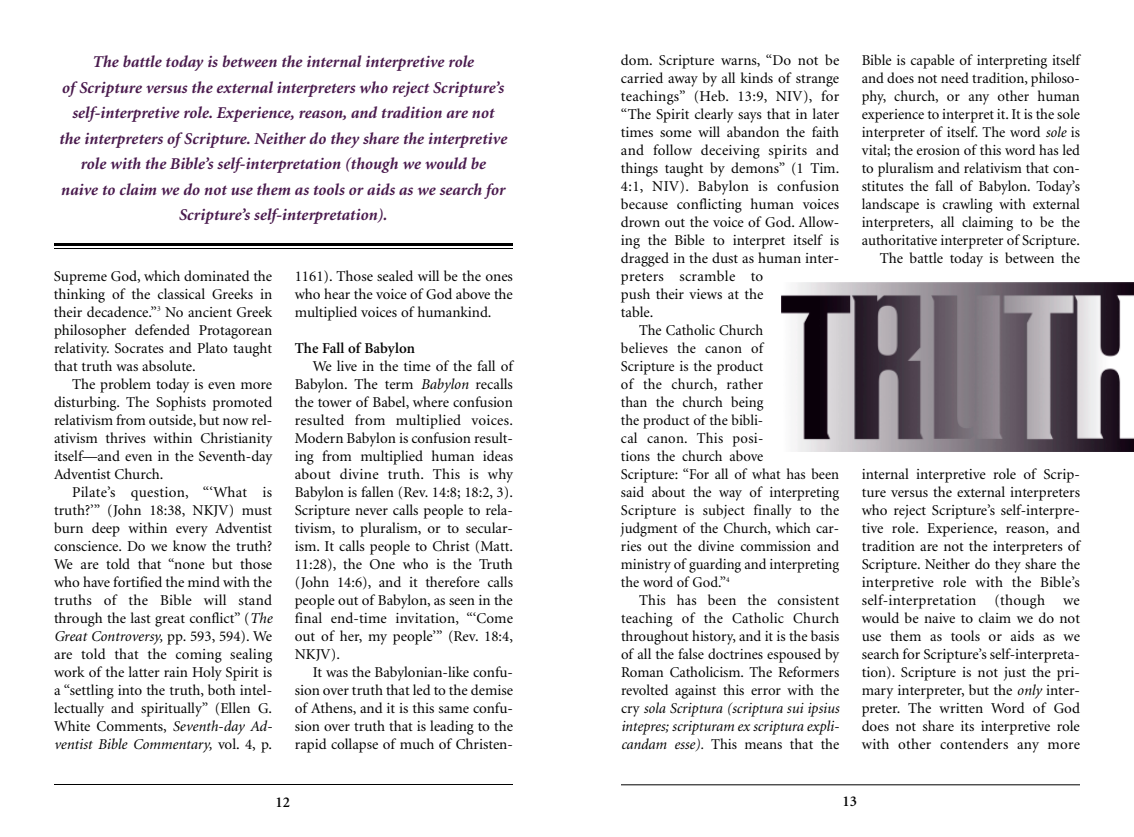
<style>
.page{position:relative;width:1134px;height:837px;background:#fff}
.page>*{position:absolute;margin:0;border:0;box-sizing:border-box;transform-origin:0 0}
.t1{font:italic 700 16.5px/25.5px "Minion";color:#491a4d;text-align:center}
.t2{font:15px/18px "Minion";color:#000;text-align:justify}
.t3{font:15px "Minion";letter-spacing:.02em;color:#000}
.t4{font:italic 15px "Minion";color:#000}
.t5{font:600 15px "Minion";color:#000}
.s1{font-style:italic}
.s2{font-style:normal}
</style>
<div class="page">
<hr style="left:621px;top:784px;width:459px;height:1px;background:#000">
<hr style="left:54px;top:784px;width:459px;height:1px;background:#000">
<hr style="left:54px;top:243px;width:459px;height:3px;background:#000">
<hr style="left:54px;top:248px;width:459px;height:1px;background:#000">
<img style="left:781px;top:283px;width:353px;height:168px">
<p class="t1" style="left:59px;top:51px;width:449px">The battle today is between the internal interpretive role<br>of Scripture versus the external interpreters who reject Scripture’s self-interpretive role. Experience, reason, and tradition are not<br>the interpreters of Scripture. Neither do they share the interpretive role with the Bible’s self-interpretation (though we would be<br>naive to claim we do not use them as tools or aids as we search for Scripture’s self-interpretation).</p>
<p class="t2" style="left:54px;top:268px;width:220px">Supreme God, which dominated the thinking of the classical Greeks in their decadence.”<sup>3</sup> No ancient Greek philosopher defended Protagorean relativity. Socrates and Plato taught that truth was absolute.</p>
<p class="t2" style="left:54px;top:376px;width:220px;text-indent:18px">The problem today is even more disturbing. The Sophists promoted relativism from outside, but now rel&shy;ativism thrives within Christianity itself—and even in the Seventh-day Adventist Church.</p>
<p class="t2" style="left:54px;top:484px;width:220px;text-indent:18px">Pilate’s question, “‘What is truth?’” (John 18:38, NKJV) must burn deep within every Adventist conscience. Do we know the truth?<br>We are told that “none but those who have fortified the mind with the truths of the Bible will stand through the last great conflict” (<span class="s1">The Great Controversy,</span> pp. 593, 594). We are told that the coming sealing work of the latter rain Holy Spirit is a “settling into the truth, both intel&shy;lectually and spiritually” (Ellen G.<br>White Comments, <span class="s1">Seventh-day Ad&shy;ventist Bible Commentary,</span> vol. 4, p.</p>
<p class="t2" style="left:295px;top:268px;width:220px">1161). Those sealed will be the ones who hear the voice of God above the multiplied voices of humankind.</p>
<p class="t5" style="left:295px;top:342px;width:122px">The Fall of Babylon</p>
<p class="t2" style="left:295px;top:358px;width:220px;text-indent:18px">We live in the time of the fall of Babylon. The term <span class="s1">Babylon</span> recalls the tower of Babel, where confusion resulted from multiplied voices.<br>Modern Babylon is confusion result&shy;ing from multiplied human ideas about divine truth. This is why Babylon is fallen (Rev. 14:8; 18:2, 3).<br>Scripture never calls people to rela&shy;tivism, to pluralism, or to secular&shy;ism. It calls people to Christ (Matt.<br>11:28), the One who is the Truth (John 14:6), and it therefore calls people out of Babylon, as seen in the final end-time invitation, “‘Come out of her, my people’” (Rev. 18:4, NKJV).</p>
<p class="t2" style="left:295px;top:664px;width:220px;text-indent:18px">It was the Babylonian-like confu&shy;sion over truth that led to the demise of Athens, and it is this same confu&shy;sion over truth that is leading to the rapid collapse of much of Christen-</p>
<p class="t5" style="left:275px;top:797px;width:16px">12</p>
<p class="t2" style="left:621px;top:52px;width:220px">dom. Scripture warns, “Do not be</p>
<p class="t2" style="left:621px;top:70px;width:220px">carried away by all kinds of strange</p>
<p class="t3" style="left:621px;top:90px;width:220px">teachings” (Heb. 13:9, NIV), for</p>
<p class="t2" style="left:621px;top:106px;width:220px">“The Spirit clearly says that in later</p>
<p class="t2" style="left:621px;top:124px;width:220px">times some will abandon the faith</p>
<p class="t3" style="left:621px;top:144px;width:220px">and follow deceiving spirits and</p>
<p class="t2" style="left:621px;top:160px;width:220px">things taught by demons” (1 Tim.</p>
<p class="t3" style="left:621px;top:180px;width:220px">4:1, NIV). Babylon is confusion</p>
<p class="t2" style="left:621px;top:196px;width:220px">because conflicting human voices</p>
<p class="t2" style="left:621px;top:214px;width:220px">drown out the voice of God. Allow-</p>
<p class="t2" style="left:621px;top:232px;width:220px">ing the Bible to interpret itself is</p>
<p class="t2" style="left:621px;top:250px;width:220px">dragged in the dust as human inter-</p>
<p class="t3" style="left:621px;top:270px;width:144px">preters scramble to</p>
<p class="t2" style="left:621px;top:286px;width:144px">push their views at the</p>
<p class="t2" style="left:621px;top:304px;width:34px">table.</p>
<p class="t2" style="left:639px;top:322px;width:126px">The Catholic Church</p>
<p class="t3" style="left:621px;top:342px;width:144px">believes the canon of</p>
<p class="t2" style="left:621px;top:358px;width:144px">Scripture is the product</p>
<p class="t3" style="left:621px;top:378px;width:144px">of the church, rather</p>
<p class="t2" style="left:621px;top:394px;width:144px">than the church being</p>
<p class="t2" style="left:621px;top:412px;width:144px">the product of the bibli-</p>
<p class="t3" style="left:621px;top:432px;width:144px">cal canon. This posi-</p>
<p class="t2" style="left:621px;top:448px;width:144px">tions the church above</p>
<p class="t2" style="left:621px;top:466px;width:220px">Scripture: “For all of what has been</p>
<p class="t2" style="left:621px;top:484px;width:220px">said about the way of interpreting</p>
<p class="t2" style="left:621px;top:502px;width:220px">Scripture is subject finally to the</p>
<p class="t2" style="left:621px;top:520px;width:220px">judgment of the Church, which car-</p>
<p class="t2" style="left:621px;top:538px;width:220px">ries out the divine commission and</p>
<p class="t2" style="left:621px;top:556px;width:220px">ministry of guarding and interpreting</p>
<p class="t2" style="left:621px;top:574px;width:110px">the word of God.”<sup>4</sup></p>
<p class="t3" style="left:639px;top:594px;width:202px">This has been the consistent</p>
<p class="t3" style="left:621px;top:612px;width:220px">teaching of the Catholic Church</p>
<p class="t2" style="left:621px;top:628px;width:220px">throughout history, and it is the basis</p>
<p class="t2" style="left:621px;top:646px;width:220px">of all the false doctrines espoused by</p>
<p class="t2" style="left:621px;top:664px;width:220px">Roman Catholicism. The Reformers</p>
<p class="t2" style="left:621px;top:682px;width:220px">revolted against this error with the</p>
<p class="t4" style="left:621px;top:702px;width:220px"><span class="s2">cry</span> sola Scriptura (scriptura sui ipsius</p>
<p class="t4" style="left:621px;top:720px;width:220px">intepres; scripturam ex scriptura expli-</p>
<p class="t2" style="left:621px;top:736px;width:220px"><span class="s1">candam esse).</span> This means that the</p>
<p class="t2" style="left:862px;top:52px;width:220px;text-align:right">Bible is capable of interpreting itself and does not need tradition, philoso&shy;phy, church, or any other human experience to interpret it. It is the sole interpreter of itself. The word <span class="s1">sole</span> is vital; the erosion of this word has led to pluralism and relativism that con&shy;stitutes the fall of Babylon. Today’s landscape is crawling with external interpreters, all claiming to be the authoritative interpreter of Scripture.<br>The battle today is between the</p>
<p class="t2" style="left:862px;top:466px;width:220px">internal interpretive role of Scrip&shy;ture versus the external interpreters who reject Scripture’s self-interpre&shy;tive role. Experience, reason, and tradition are not the interpreters of Scripture. Neither do they share the interpretive role with the Bible’s self-interpretation (though we would be naive to claim we do not use them as tools or aids as we search for Scripture’s self-interpreta&shy;tion). Scripture is not just the pri&shy;mary interpreter, but the <span class="s1">only</span> inter&shy;preter. The written Word of God does not share its interpretive role with other contenders any more</p>
<p class="t5" style="left:842px;top:796px;width:16px">13</p>
</div>
